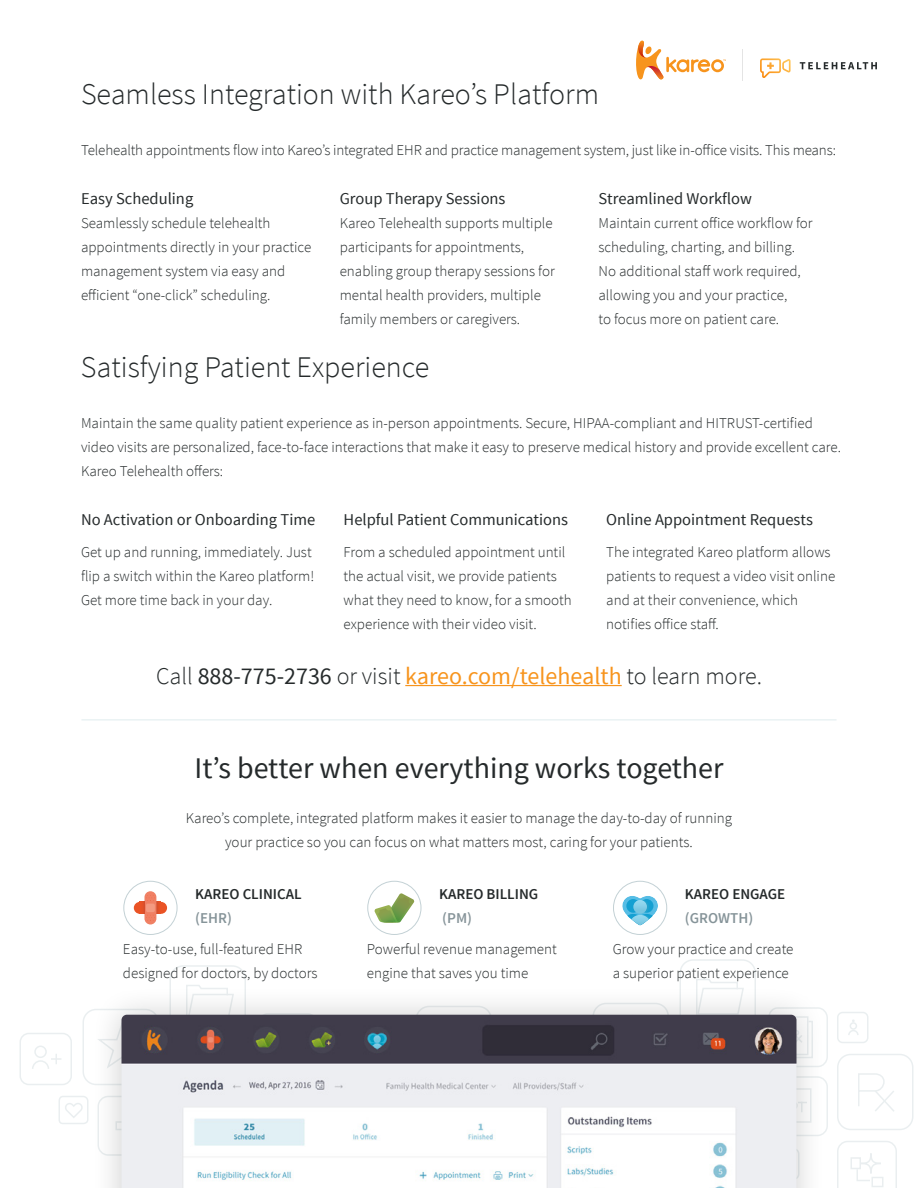
<style>
.page{position:relative;width:918px;height:1188px;background:#fff}
.page>*{position:absolute;margin:0;border:0;box-sizing:border-box;transform-origin:0 0}
.t1{font:300 30px "Source Sans Pro";color:#252a2b}
.t2{font:30px "Source Sans Pro";color:#252a2b}
.t3{font:300 24px "Source Sans Pro";color:#252a2b}
.t4{font:16.5px "Source Sans Pro";color:#252a2b}
.t5{font:300 15px/24px "Source Sans Pro";color:#252a2b}
.t6{font:600 15px "Source Sans Pro";color:#252a2b}
.t7{font:600 15px "Source Sans Pro";color:#869499}
.s1{font-weight:400}
.s2{font-weight:400;color:#f7941d}
</style>
<div class="page">
<div style="left:170px;top:965px;width:76px;height:77px;border:2px solid #c3d1d5;border-radius:13px"></div>
<svg style="left:58px;top:1096px;width:31px;height:28px"></svg>
<div style="left:82px;top:1009px;width:77px;height:76px;border:2px solid #c3d1d5;border-radius:13px"></div>
<div style="left:20px;top:1033px;width:52px;height:52px;border:2px solid #c3d1d5;border-radius:9px"></div>
<div style="left:34px;top:1046px;width:13px;height:12px;border:2px solid #c3d1d5;border-radius:50%"></div>
<svg style="left:32px;top:1054px;width:29px;height:15px"></svg>
<hr style="left:405px;top:685px;width:217px;height:1px;background:#f7941d">
<svg style="left:800px;top:62px;width:77px;height:7px"></svg>
<hr style="left:743px;top:50px;width:1px;height:31px;background:#e4e4e4">
<svg style="left:636px;top:40px;width:90px;height:39px"></svg>
<svg style="left:760px;top:58px;width:31px;height:20px"></svg>
<hr style="left:81px;top:719px;width:756px;height:2px;background:#eaf2f4">
<div style="left:837px;top:1054px;width:77px;height:76px;border:2px solid #c3d1d5;border-radius:13px"></div>
<div style="left:680px;top:959px;width:76px;height:77px;border:2px solid #c3d1d5;border-radius:13px"></div>
<svg style="left:696px;top:979px;width:42px;height:6px"></svg>
<svg style="left:837px;top:1141px;width:60px;height:47px"></svg>
<div style="left:837px;top:1012px;width:31px;height:31px;border:2px solid #c3d1d5;border-radius:5px"></div>
<div style="left:850px;top:1022px;width:7px;height:8px;border:2px solid #c3d1d5;border-radius:50%"></div>
<svg style="left:848px;top:1029px;width:11px;height:6px"></svg>
<svg style="left:858px;top:1073px;width:36px;height:39px"></svg>
<div style="left:91px;top:985px;width:736px;height:203px;background:#000;opacity:.2"></div>
<img style="left:122px;top:1015px;width:674px;height:173px">
<div style="left:134px;top:902px;width:33px;height:12px;background:#ea5325;border-radius:6px"></div>
<svg style="left:144px;top:891px;width:12px;height:33px"></svg>
<svg style="left:140px;top:895px;width:21px;height:26px"></svg>
<div style="left:123px;top:881px;width:54px;height:54px;border:1px solid #c3d1d5;border-radius:50%"></div>
<svg style="left:374px;top:893px;width:40px;height:29px"></svg>
<div style="left:367px;top:881px;width:54px;height:54px;border:1px solid #c3d1d5;border-radius:50%"></div>
<svg style="left:622px;top:896px;width:36px;height:29px"></svg>
<svg style="left:633px;top:900px;width:14px;height:14px"></svg>
<div style="left:613px;top:881px;width:54px;height:54px;border:1px solid #c3d1d5;border-radius:50%"></div>
<h1 class="t1" style="left:81px;top:75px;width:520px">Seamless Integration with Kareo’s Platform</h1>
<p class="t5" style="left:81px;top:138px;width:756px">Telehealth appointments flow into Kareo’s integrated EHR and practice management system, just like in-office visits. This means:</p>
<p class="t4" style="left:81px;top:188px;width:114px">Easy Scheduling</p>
<p class="t5" style="left:81px;top:211px;width:232px">Seamlessly schedule telehealth appointments directly in your practice management system via easy and efficient “one-click” scheduling.</p>
<p class="t4" style="left:598px;top:188px;width:155px">Streamlined Workflow</p>
<p class="t5" style="left:598px;top:211px;width:216px">Maintain current office workflow for scheduling, charting, and billing.<br>No additional staff work required, allowing you and your practice,<br>to focus more on patient care.</p>
<p class="t4" style="left:340px;top:188px;width:167px">Group Therapy Sessions</p>
<p class="t5" style="left:340px;top:211px;width:217px">Kareo Telehealth supports multiple participants for appointments, enabling group therapy sessions for mental health providers, multiple family members or caregivers.</p>
<h1 class="t1" style="left:81px;top:349px;width:350px">Satisfying Patient Experience</h1>
<p class="t5" style="left:81px;top:411px;width:762px">Maintain the same quality patient experience as in-person appointments. Secure, HIPAA-compliant and HITRUST-certified video visits are personalized, face-to-face interactions that make it easy to preserve medical history and provide excellent care.<br>Kareo Telehealth offers:</p>
<p class="t4" style="left:81px;top:510px;width:236px">No Activation or Onboarding Time</p>
<p class="t5" style="left:81px;top:540px;width:235px">Get up and running, immediately. Just flip a switch within the Kareo platform!<br>Get more time back in your day.</p>
<p class="t4" style="left:344px;top:510px;width:226px">Helpful Patient Communications</p>
<p class="t5" style="left:344px;top:540px;width:230px">From a scheduled appointment until the actual visit, we provide patients what they need to know, for a smooth experience with their video visit.</p>
<p class="t4" style="left:606px;top:510px;width:208px">Online Appointment Requests</p>
<p class="t5" style="left:606px;top:540px;width:231px">The integrated Kareo platform allows patients to request a video visit online and at their convenience, which notifies office staff.</p>
<h2 class="t3" style="left:156px;top:661px;width:607px">Call <span class="s1">888-775-2736</span> or visit <span class="s2">kareo.com/telehealth</span> to learn more.</h2>
<h1 class="t2" style="left:194px;top:750px;width:531px">It’s better when everything works together</h1>
<p class="t5" style="left:186px;top:806px;width:548px;text-align:center">Kareo’s complete, integrated platform makes it easier to manage the day-to-day of running your practice so you can focus on what matters most, caring for your patients.</p>
<p class="t6" style="left:195px;top:884px;width:108px">KAREO CLINICAL</p>
<p class="t7" style="left:195px;top:908px;width:38px">(EHR)</p>
<p class="t5" style="left:123px;top:937px;width:196px">Easy-to-use, full-featured EHR designed for doctors, by doctors</p>
<p class="t6" style="left:439px;top:884px;width:101px">KAREO BILLING</p>
<p class="t7" style="left:442px;top:908px;width:31px">(PM)</p>
<p class="t5" style="left:367px;top:937px;width:191px">Powerful revenue management engine that saves you time</p>
<p class="t6" style="left:685px;top:884px;width:102px">KAREO ENGAGE</p>
<p class="t7" style="left:685px;top:908px;width:70px">(GROWTH)</p>
<p class="t5" style="left:613px;top:937px;width:182px">Grow your practice and create a superior patient experience</p>
</div>
